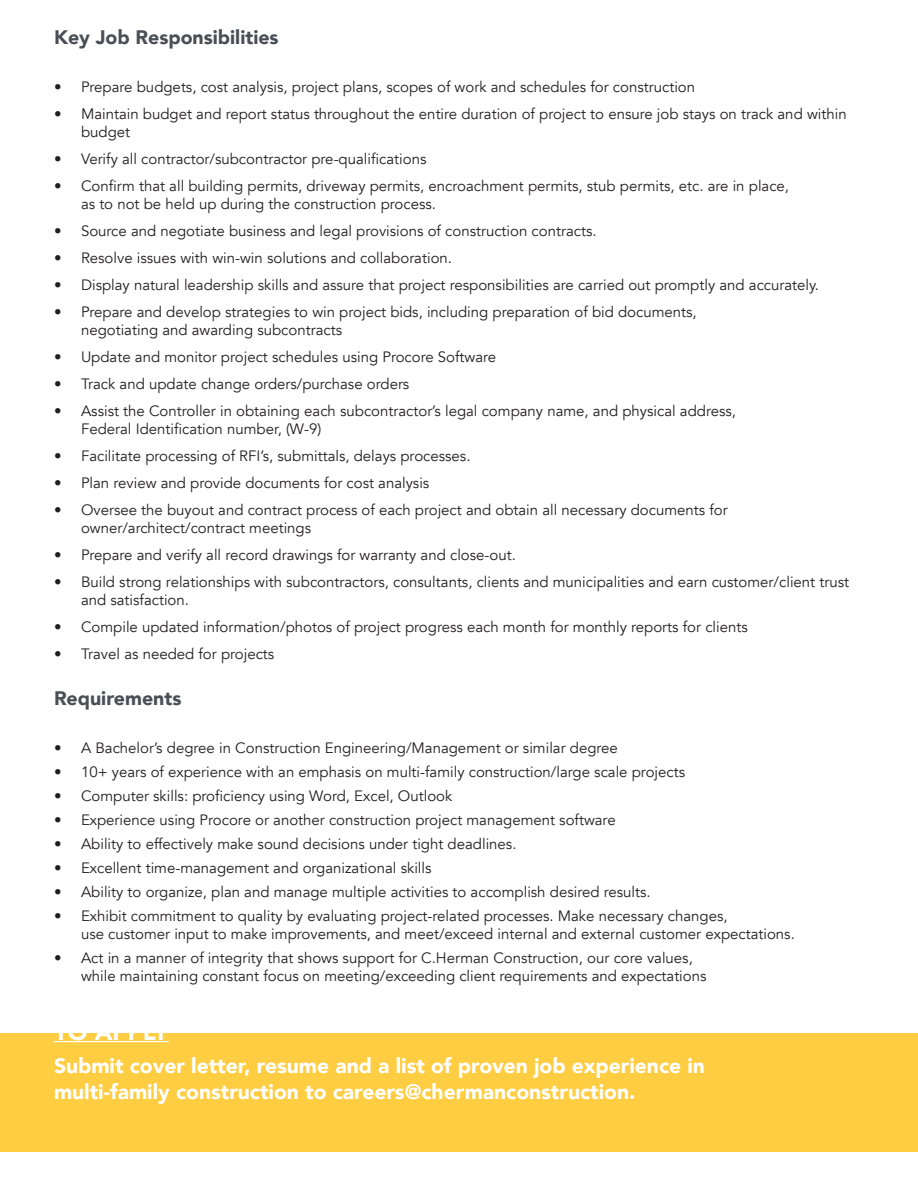
<style>
.page{position:relative;width:918px;height:1188px;background:#fff}
.page>*{position:absolute;margin:0;border:0;box-sizing:border-box;transform-origin:0 0}
.t1{font:900 24px "Avenir";color:#fff}
.t2{font:900 21px "Avenir";color:#fff}
.t3{font:900 19.5px "Avenir";color:#4a4f55}
.t4{font:15px/18px "Avenir";color:#231f20}
</style>
<div class="page">
<div style="left:1px;top:1033px;width:917px;height:119px;background:#ffcd41"></div>
<hr style="left:54px;top:1041px;width:115px;height:1px;background:#fff">
<p class="t3" style="left:54px;top:20px;width:226px">Key Job Responsibilities</p>
<p class="t4" style="left:54px;top:78px;width:643px">• Prepare budgets, cost analysis, project plans, scopes of work and schedules for construction</p>
<p class="t4" style="left:81px;top:105px;width:767px;text-indent:-27px">• Maintain budget and report status throughout the entire duration of project to ensure job stays on track and within budget</p>
<p class="t4" style="left:54px;top:150px;width:374px">• Verify all contractor/subcontractor pre-qualifications</p>
<p class="t4" style="left:81px;top:177px;width:710px;text-indent:-27px">• Confirm that all building permits, driveway permits, encroachment permits, stub permits, etc. are in place, as to not be held up during the construction process.</p>
<p class="t4" style="left:54px;top:222px;width:544px">• Source and negotiate business and legal provisions of construction contracts.</p>
<p class="t4" style="left:54px;top:249px;width:400px">• Resolve issues with win-win solutions and collaboration.</p>
<p class="t4" style="left:54px;top:276px;width:767px">• Display natural leadership skills and assure that project responsibilities are carried out promptly and accurately.</p>
<p class="t4" style="left:81px;top:303px;width:617px;text-indent:-27px">• Prepare and develop strategies to win project bids, including preparation of bid documents, negotiating and awarding subcontracts</p>
<p class="t4" style="left:54px;top:348px;width:444px">• Update and monitor project schedules using Procore Software</p>
<p class="t4" style="left:54px;top:375px;width:357px">• Track and update change orders/purchase orders</p>
<p class="t4" style="left:81px;top:402px;width:657px;text-indent:-27px">• Assist the Controller in obtaining each subcontractor’s legal company name, and physical address,<br>Federal Identification number, (W-9)</p>
<p class="t4" style="left:54px;top:447px;width:418px">• Facilitate processing of RFI’s, submittals, delays processes.</p>
<p class="t4" style="left:54px;top:474px;width:377px">• Plan review and provide documents for cost analysis</p>
<p class="t4" style="left:81px;top:501px;width:648px;text-indent:-27px">• Oversee the buyout and contract process of each project and obtain all necessary documents for owner/architect/contract meetings</p>
<p class="t4" style="left:54px;top:546px;width:463px">• Prepare and verify all record drawings for warranty and close-out.</p>
<p class="t4" style="left:81px;top:573px;width:770px;text-indent:-27px">• Build strong relationships with subcontractors, consultants, clients and municipalities and earn customer/client trust and satisfaction.</p>
<p class="t4" style="left:54px;top:618px;width:695px">• Compile updated information/photos of project progress each month for monthly reports for clients</p>
<p class="t4" style="left:54px;top:645px;width:222px">• Travel as needed for projects</p>
<p class="t3" style="left:54px;top:681px;width:129px">Requirements</p>
<p class="t4" style="left:54px;top:739px;width:565px">• A Bachelor’s degree in Construction Engineering/Management or similar degree</p>
<p class="t4" style="left:54px;top:763px;width:633px">• 10+ years of experience with an emphasis on multi-family construction/large scale projects</p>
<p class="t4" style="left:54px;top:787px;width:400px">• Computer skills: proficiency using Word, Excel, Outlook</p>
<p class="t4" style="left:54px;top:811px;width:563px">• Experience using Procore or another construction project management software</p>
<p class="t4" style="left:54px;top:835px;width:464px">• Ability to effectively make sound decisions under tight deadlines.</p>
<p class="t4" style="left:54px;top:859px;width:379px">• Excellent time-management and organizational skills</p>
<p class="t4" style="left:54px;top:883px;width:598px">• Ability to organize, plan and manage multiple activities to accomplish desired results.</p>
<p class="t4" style="left:81px;top:907px;width:715px;text-indent:-27px">• Exhibit commitment to quality by evaluating project-related processes. Make necessary changes,<br>use customer input to make improvements, and meet/exceed internal and external customer expectations.</p>
<p class="t4" style="left:81px;top:949px;width:627px;text-indent:-27px">• Act in a manner of integrity that shows support for C.Herman Construction, our core values, while maintaining constant focus on meeting/exceeding client requirements and expectations</p>
<p class="t1" style="left:54px;top:1011px;width:116px">TO APPLY</p>
<p class="t2" style="left:54px;top:1048px;width:652px">Submit cover letter, resume and a list of proven job experience in</p>
<p class="t2" style="left:54px;top:1073px;width:583px">multi-family construction to careers@chermanconstruction.</p>
</div>
